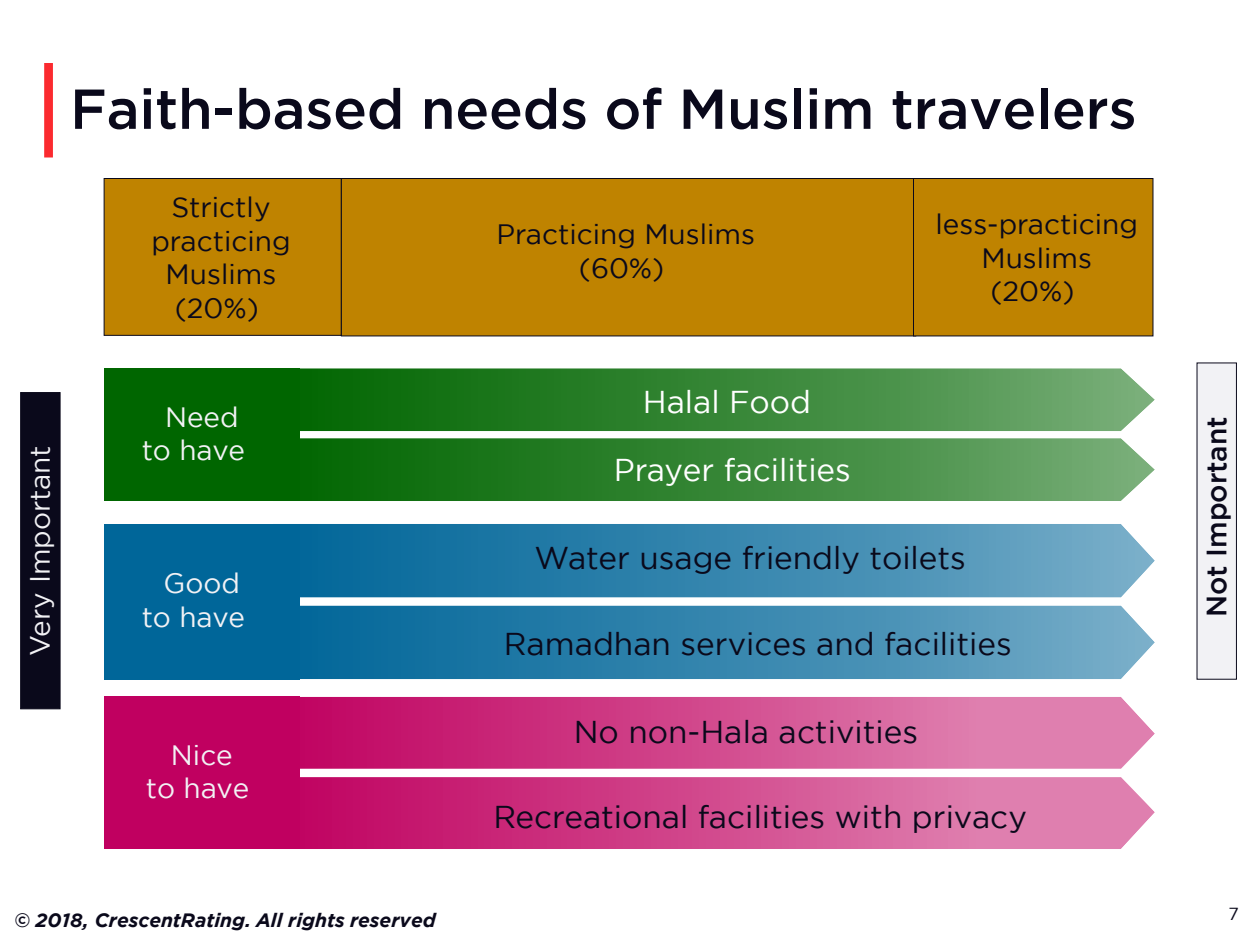
<style>
.page{position:relative;width:1260px;height:945px;background:#fff}
.page>*{position:absolute;margin:0;border:0;box-sizing:border-box;transform-origin:0 0}
.t1{font:500 56.18px "Gotham";letter-spacing:-.005em;color:#0a091b}
.t2{font:31.5px "Gotham";color:#0a091b}
.t3{font:31.5px "Gotham";color:#fff}
.t4{font:28px/33.6px "Gotham";color:#0a091b;text-align:center}
.t5{font:28px/33.6px "Gotham";color:#f2f2f5;text-align:center}
.t6{font:500 28px "Gotham";color:#0a091b}
.t7{font:italic 700 19.25px "Gotham";color:#0a091b}
.t8{font:17.5px "Gotham";color:#0a091b}
</style>
<div class="page">
<div style="left:44px;top:63px;width:9px;height:95px;background:#fb2a2f"></div>
<svg style="left:300px;top:368px;width:855px;height:63px;background:#3d8a3d"></svg>
<svg style="left:300px;top:524px;width:855px;height:74px;background:#3b89b0"></svg>
<svg style="left:300px;top:606px;width:855px;height:73px;background:#3a88af"></svg>
<svg style="left:300px;top:697px;width:855px;height:72px;background:#d24d8f"></svg>
<svg style="left:300px;top:777px;width:855px;height:72px;background:#d24d8f"></svg>
<svg style="left:300px;top:438px;width:855px;height:63px;background:#3d8a3d"></svg>
<div style="left:104px;top:178px;width:238px;height:158px;background:#bf8300;border:1px solid #0a091b"></div>
<div style="left:341px;top:178px;width:575px;height:158px;background:#bf8300;border:1px solid #0a091b"></div>
<div style="left:913px;top:178px;width:240px;height:158px;background:#bf8300;border:1px solid #0a091b"></div>
<div style="left:20px;top:392px;width:41px;height:317px;background:#0a091b;border:1px solid #0a091b"></div>
<div style="left:1197px;top:363px;width:40px;height:317px;background:#f2f2f5;border:1px solid #0a091b"></div>
<div style="left:104px;top:368px;width:196px;height:133px;background:#060"></div>
<div style="left:104px;top:524px;width:196px;height:155px;background:#069"></div>
<div style="left:104px;top:697px;width:196px;height:152px;background:#c00060"></div>
<h1 class="t1" style="left:70px;top:77px;width:1068px">Faith-based needs of Muslim travelers</h1>
<p class="t5" style="left:23px;top:656px;width:212px;rotate:-90deg">Very Important</p>
<p class="t4" style="left:151px;top:190px;width:141px">Strictly practicing<br>Muslims (20%)</p>
<p class="t5" style="left:142px;top:399px;width:105px">Need to have</p>
<p class="t5" style="left:142px;top:566px;width:105px">Good to have</p>
<p class="t5" style="left:146px;top:738px;width:105px">Nice<br>to have</p>
<p class="t7" style="left:14px;top:909px;width:423px">© 2018, CrescentRating. All rights reserved</p>
<p class="t4" style="left:497px;top:217px;width:260px">Practicing Muslims (60%)</p>
<p class="t4" style="left:936px;top:207px;width:204px">less-practicing<br>Muslims<br>(20%)</p>
<p class="t3" style="left:643px;top:384px;width:170px">Halal Food</p>
<p class="t3" style="left:614px;top:453px;width:238px">Prayer facilities</p>
<p class="t2" style="left:534px;top:541px;width:433px">Water usage friendly toilets</p>
<p class="t2" style="left:504px;top:626px;width:509px">Ramadhan services and facilities</p>
<p class="t2" style="left:574px;top:714px;width:346px">No non-Hala activities</p>
<p class="t2" style="left:493px;top:799px;width:535px">Recreational facilities with privacy</p>
<p class="t6" style="left:1201px;top:617px;width:202px;rotate:-90deg">Not Important</p>
<p class="t8" style="left:1229px;top:904px;width:12px">7</p>
</div>
